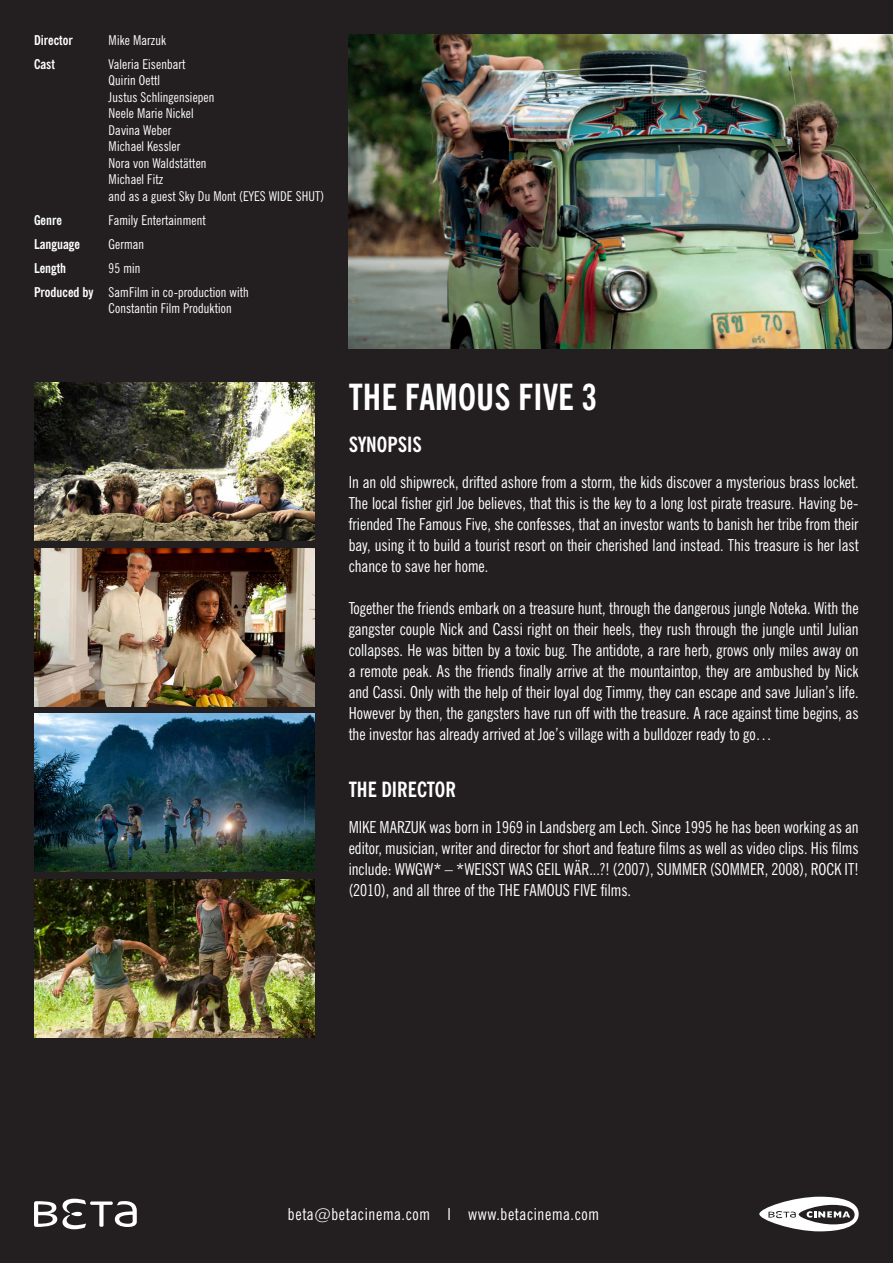
<style>
.page{position:relative;width:893px;height:1263px;background:#231f20}
.page>*{position:absolute;margin:0;border:0;box-sizing:border-box;transform-origin:0 0}
.t1{font:700 condensed 36px "News Gothic BT";color:#fff}
.t2{font:700 condensed 21px "News Gothic BT";color:#fff}
.t3{font:condensed 16.5px/21px "News Gothic BT";color:#fff;text-align:justify}
.t4{font:condensed 16.5px "News Gothic BT";letter-spacing:.04em;color:#fff}
.t5{font:condensed 13.5px "News Gothic BT";letter-spacing:.01em;color:#fff}
.t6{font:700 condensed 13.5px "News Gothic BT";color:#fff}
</style>
<div class="page">
<img style="left:349px;top:34px;width:544px;height:315px">
<img style="left:34px;top:548px;width:281px;height:158px">
<img style="left:34px;top:879px;width:281px;height:158px">
<img style="left:34px;top:383px;width:281px;height:158px">
<img style="left:34px;top:714px;width:281px;height:158px">
<svg style="left:34px;top:1201px;width:23px;height:26px"></svg>
<svg style="left:63px;top:1199px;width:74px;height:30px"></svg>
<svg style="left:759px;top:1197px;width:100px;height:34px"></svg>
<p class="t6" style="left:34px;top:32px;width:40px">Director</p>
<p class="t6" style="left:34px;top:56px;width:22px">Cast</p>
<p class="t6" style="left:34px;top:212px;width:30px">Genre</p>
<p class="t6" style="left:34px;top:236px;width:47px">Language</p>
<p class="t6" style="left:34px;top:260px;width:34px">Length</p>
<p class="t6" style="left:34px;top:284px;width:61px">Produced by</p>
<p class="t5" style="left:109px;top:32px;width:59px">Mike Marzuk</p>
<p class="t5" style="left:109px;top:56px;width:78px">Valeria Eisenbart</p>
<p class="t5" style="left:109px;top:72px;width:53px">Quirin Oettl</p>
<p class="t5" style="left:109px;top:89px;width:107px">Justus Schlingensiepen</p>
<p class="t5" style="left:109px;top:105px;width:86px">Neele Marie Nickel</p>
<p class="t5" style="left:109px;top:122px;width:64px">Davina Weber</p>
<p class="t5" style="left:109px;top:138px;width:73px">Michael Kessler</p>
<p class="t5" style="left:109px;top:155px;width:99px">Nora von Waldstätten</p>
<p class="t5" style="left:109px;top:171px;width:56px">Michael Fitz</p>
<p class="t5" style="left:109px;top:188px;width:217px">and as a guest Sky Du Mont (EYES WIDE SHUT)</p>
<p class="t5" style="left:109px;top:212px;width:98px">Family Entertainment</p>
<p class="t5" style="left:109px;top:236px;width:37px">German</p>
<p class="t5" style="left:109px;top:260px;width:33px">95 min</p>
<p class="t5" style="left:109px;top:284px;width:142px">SamFilm in co-production with</p>
<p class="t5" style="left:109px;top:300px;width:125px">Constantin Film Produktion</p>
<p class="t1" style="left:349px;top:375px;width:250px">THE FAMOUS FIVE 3</p>
<p class="t2" style="left:349px;top:431px;width:75px">SYNOPSIS</p>
<p class="t3" style="left:349px;top:471px;width:511px">In an old shipwreck, drifted ashore from a storm, the kids discover a mysterious brass locket.<br>The local fisher girl Joe believes, that this is the key to a long lost pirate treasure. Having be&shy;friended The Famous Five, she confesses, that an investor wants to banish her tribe from their bay, using it to build a tourist resort on their cherished land instead. This treasure is her last chance to save her home.</p>
<p class="t3" style="left:349px;top:597px;width:512px">Together the friends embark on a treasure hunt, through the dangerous jungle Noteka. With the gangster couple Nick and Cassi right on their heels, they rush through the jungle until Julian collapses. He was bitten by a toxic bug. The antidote, a rare herb, grows only miles away on a remote peak. As the friends finally arrive at the mountaintop, they are ambushed by Nick and Cassi. Only with the help of their loyal dog Timmy, they can escape and save Julian’s life.<br>However by then, the gangsters have run off with the treasure. A race against time begins, as the investor has already arrived at Joe’s village with a bulldozer ready to go…</p>
<p class="t2" style="left:349px;top:776px;width:109px">THE DIRECTOR</p>
<p class="t3" style="left:349px;top:816px;width:511px">MIKE MARZUK was born in 1969 in Landsberg am Lech. Since 1995 he has been working as an editor, musician, writer and director for short and feature films as well as video clips. His films include: WWGW* – *WEISST WAS GEIL WÄR...?! (2007), SUMMER (SOMMER, 2008), ROCK IT! (2010), and all three of the THE FAMOUS FIVE films.</p>
<p class="t4" style="left:288px;top:1204px;width:313px">beta@betacinema.com I www.betacinema.com</p>
</div>
